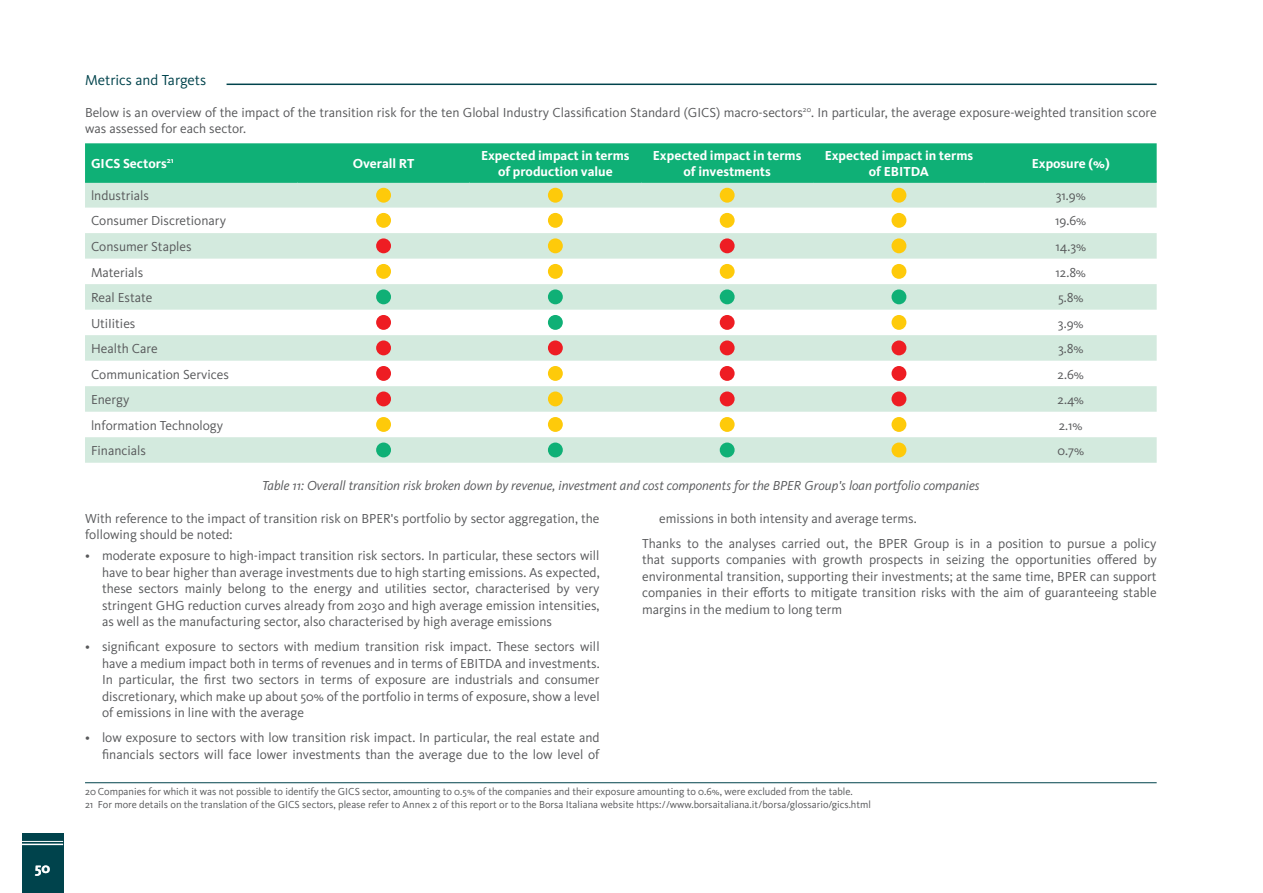
<style>
.page{position:relative;width:1263px;height:893px;background:#fff}
.page>*{position:absolute;margin:0;border:0;box-sizing:border-box;transform-origin:0 0}
.t1{font:15px "Kievit OT";color:#00434c}
.t2{font:700 15px "Kievit OT";color:#fff}
.TESTO{font:13.5px/16.5px "Kievit OT";color:#57585a;text-align:justify}
.TESTO_ATTRAVERSA_COL{font:13.5px/16.5px "Kievit OT";color:#57585a}
.TESTO-2{font:700 13.5px/16.5px "Kievit OT";color:#fff;text-align:center}
.Testo_9_11_-_attrave{font:italic 13.5px "Kievit OT";color:#57585a}
.Note_a_pie_di_pagina{font:10.5px "Kievit OT";color:#57585a}
</style>
<div class="page">
<hr style="left:85px;top:84px;width:1072px;height:1px;background:#00434c">
<div style="left:85px;top:72px;width:142px;height:27px;background:#fff"></div>
<div style="left:22px;top:833px;width:41px;height:60px;background:#00434c"></div>
<hr style="left:22px;top:841px;width:41px;height:1px;background:#fff">
<hr style="left:22px;top:844px;width:41px;height:1px;background:#fff">
<div style="left:85px;top:143px;width:1072px;height:38px;background:#0fb076"></div>
<svg style="left:85px;top:183px;width:1072px;height:280px;fill:#d3eade"></svg>
<hr style="left:85px;top:181px;width:213px;height:2px;background:#0fb076">
<hr style="left:298px;top:181px;width:171px;height:2px;background:#0fb076">
<hr style="left:469px;top:181px;width:172px;height:2px;background:#0fb076">
<hr style="left:641px;top:181px;width:172px;height:2px;background:#0fb076">
<hr style="left:813px;top:181px;width:172px;height:2px;background:#0fb076">
<hr style="left:985px;top:181px;width:172px;height:2px;background:#0fb076">
<div style="left:376px;top:188px;width:15px;height:15px;background:#feca0a;border-radius:50%"></div>
<div style="left:548px;top:188px;width:15px;height:15px;background:#feca0a;border-radius:50%"></div>
<div style="left:720px;top:188px;width:15px;height:15px;background:#feca0a;border-radius:50%"></div>
<div style="left:891px;top:188px;width:15px;height:15px;background:#feca0a;border-radius:50%"></div>
<div style="left:376px;top:213px;width:15px;height:15px;background:#feca0a;border-radius:50%"></div>
<div style="left:548px;top:213px;width:15px;height:15px;background:#feca0a;border-radius:50%"></div>
<div style="left:720px;top:213px;width:15px;height:15px;background:#feca0a;border-radius:50%"></div>
<div style="left:891px;top:213px;width:15px;height:15px;background:#feca0a;border-radius:50%"></div>
<div style="left:376px;top:238px;width:15px;height:15px;background:#ee1d23;border-radius:50%"></div>
<div style="left:548px;top:238px;width:15px;height:15px;background:#feca0a;border-radius:50%"></div>
<div style="left:720px;top:238px;width:15px;height:15px;background:#ee1d23;border-radius:50%"></div>
<div style="left:891px;top:238px;width:15px;height:15px;background:#feca0a;border-radius:50%"></div>
<div style="left:376px;top:264px;width:15px;height:15px;background:#feca0a;border-radius:50%"></div>
<div style="left:548px;top:264px;width:15px;height:15px;background:#feca0a;border-radius:50%"></div>
<div style="left:720px;top:264px;width:15px;height:15px;background:#feca0a;border-radius:50%"></div>
<div style="left:891px;top:264px;width:15px;height:15px;background:#feca0a;border-radius:50%"></div>
<div style="left:376px;top:289px;width:15px;height:15px;background:#0fb076;border-radius:50%"></div>
<div style="left:548px;top:289px;width:15px;height:15px;background:#0fb076;border-radius:50%"></div>
<div style="left:720px;top:289px;width:15px;height:15px;background:#0fb076;border-radius:50%"></div>
<div style="left:891px;top:289px;width:15px;height:15px;background:#0fb076;border-radius:50%"></div>
<div style="left:376px;top:315px;width:15px;height:15px;background:#ee1d23;border-radius:50%"></div>
<div style="left:548px;top:315px;width:15px;height:15px;background:#0fb076;border-radius:50%"></div>
<div style="left:720px;top:315px;width:15px;height:15px;background:#ee1d23;border-radius:50%"></div>
<div style="left:891px;top:315px;width:15px;height:15px;background:#feca0a;border-radius:50%"></div>
<div style="left:376px;top:340px;width:15px;height:15px;background:#ee1d23;border-radius:50%"></div>
<div style="left:548px;top:340px;width:15px;height:15px;background:#ee1d23;border-radius:50%"></div>
<div style="left:720px;top:340px;width:15px;height:15px;background:#ee1d23;border-radius:50%"></div>
<div style="left:891px;top:340px;width:15px;height:15px;background:#ee1d23;border-radius:50%"></div>
<div style="left:376px;top:366px;width:15px;height:15px;background:#ee1d23;border-radius:50%"></div>
<div style="left:548px;top:366px;width:15px;height:15px;background:#feca0a;border-radius:50%"></div>
<div style="left:720px;top:366px;width:15px;height:15px;background:#ee1d23;border-radius:50%"></div>
<div style="left:891px;top:366px;width:15px;height:15px;background:#ee1d23;border-radius:50%"></div>
<div style="left:376px;top:391px;width:15px;height:15px;background:#ee1d23;border-radius:50%"></div>
<div style="left:548px;top:391px;width:15px;height:15px;background:#feca0a;border-radius:50%"></div>
<div style="left:720px;top:391px;width:15px;height:15px;background:#ee1d23;border-radius:50%"></div>
<div style="left:891px;top:391px;width:15px;height:15px;background:#ee1d23;border-radius:50%"></div>
<div style="left:376px;top:417px;width:15px;height:15px;background:#feca0a;border-radius:50%"></div>
<div style="left:548px;top:417px;width:15px;height:15px;background:#feca0a;border-radius:50%"></div>
<div style="left:720px;top:417px;width:15px;height:15px;background:#feca0a;border-radius:50%"></div>
<div style="left:891px;top:417px;width:15px;height:15px;background:#feca0a;border-radius:50%"></div>
<div style="left:376px;top:443px;width:15px;height:14px;background:#0fb076;border-radius:50%"></div>
<div style="left:548px;top:443px;width:15px;height:14px;background:#0fb076;border-radius:50%"></div>
<div style="left:720px;top:443px;width:15px;height:14px;background:#0fb076;border-radius:50%"></div>
<div style="left:891px;top:443px;width:15px;height:14px;background:#feca0a;border-radius:50%"></div>
<hr style="left:85px;top:782px;width:1072px;height:1px;background:#00434c">
<p class="t2" style="left:35px;top:859px;width:17px">50</p>
<p class="t1" style="left:85px;top:72px;width:123px">Metrics and Targets</p>
<p class="TESTO_ATTRAVERSA_COL" style="left:85px;top:104px;width:1073px">Below is an overview of the impact of the transition risk for the ten Global Industry Classification Standard (GICS) macro-sectors<sup>20</sup>. In particular, the average exposure-weighted transition score was assessed for each sector.</p>
<p class="TESTO-2" style="left:91px;top:155px;width:84px">GICS Sectors<sup>21</sup></p>
<p class="TESTO-2" style="left:353px;top:155px;width:63px">Overall RT</p>
<p class="TESTO-2" style="left:481px;top:147px;width:150px">Expected impact in terms of production value</p>
<p class="TESTO-2" style="left:653px;top:147px;width:150px">Expected impact in terms of investments</p>
<p class="TESTO-2" style="left:825px;top:147px;width:150px">Expected impact in terms of EBITDA</p>
<p class="TESTO-2" style="left:1032px;top:155px;width:79px">Exposure (%)</p>
<p class="TESTO" style="left:91px;top:187px;width:59px">lndustrials</p>
<p class="TESTO" style="left:1056px;top:187px;width:32px">31.9%</p>
<p class="TESTO" style="left:91px;top:213px;width:137px">Consumer Discretionary</p>
<p class="TESTO" style="left:1055px;top:213px;width:33px">19.6%</p>
<p class="TESTO" style="left:91px;top:238px;width:102px">Consumer Staples</p>
<p class="TESTO" style="left:1055px;top:238px;width:32px">14.3%</p>
<p class="TESTO" style="left:91px;top:264px;width:54px">Materials</p>
<p class="TESTO" style="left:1055px;top:264px;width:32px">12.8%</p>
<p class="TESTO" style="left:91px;top:289px;width:63px">Real Estate</p>
<p class="TESTO" style="left:1058px;top:289px;width:27px">5.8%</p>
<p class="TESTO" style="left:91px;top:315px;width:46px">UtiIities</p>
<p class="TESTO" style="left:1058px;top:315px;width:27px">3.9%</p>
<p class="TESTO" style="left:91px;top:340px;width:68px">Health Care</p>
<p class="TESTO" style="left:1058px;top:340px;width:27px">3.8%</p>
<p class="TESTO" style="left:91px;top:366px;width:139px">Communication Services</p>
<p class="TESTO" style="left:1057px;top:366px;width:28px">2.6%</p>
<p class="TESTO" style="left:91px;top:391px;width:40px">Energy</p>
<p class="TESTO" style="left:1057px;top:391px;width:28px">2.4%</p>
<p class="TESTO" style="left:91px;top:417px;width:134px">lnformation Technology</p>
<p class="TESTO" style="left:1059px;top:417px;width:25px">2.1%</p>
<p class="TESTO" style="left:91px;top:442px;width:56px">Financials</p>
<p class="TESTO" style="left:1057px;top:442px;width:28px">0.7%</p>
<p class="Testo_9_11_-_attrave" style="left:262px;top:477px;width:719px">Table 11: Overall transition risk broken down by revenue, investment and cost components for the BPER Group's loan portfolio companies</p>
<p class="TESTO" style="left:85px;top:510px;width:516px">With reference to the impact of transition risk on BPER's portfolio by sector aggregation, the following should be noted:</p>
<p class="TESTO" style="left:102px;top:547px;width:499px;text-indent:-17px">• moderate exposure to high-impact transition risk sectors. In particular, these sectors will have to bear higher than average investments due to high starting emissions. As expected, these sectors mainly belong to the energy and utilities sector, characterised by very stringent GHG reduction curves already from 2030 and high average emission intensities, as well as the manufacturing sector, also characterised by high average emissions</p>
<p class="TESTO" style="left:102px;top:638px;width:499px;text-indent:-17px">• significant exposure to sectors with medium transition risk impact. These sectors will have a medium impact both in terms of revenues and in terms of EBITDA and investments.<br>In particular, the first two sectors in terms of exposure are industrials and consumer discretionary, which make up about 50% of the portfolio in terms of exposure, show a level of emissions in line with the average</p>
<p class="TESTO" style="left:85px;top:729px;width:516px;text-align:right">• low exposure to sectors with low transition risk impact. In particular, the real estate and financials sectors will face lower investments than the average due to the low level of</p>
<p class="TESTO" style="left:659px;top:510px;width:259px">emissions in both intensity and average terms.</p>
<p class="TESTO" style="left:642px;top:535px;width:516px">Thanks to the analyses carried out, the BPER Group is in a position to pursue a policy that supports companies with growth prospects in seizing the opportunities offered by environmental transition, supporting their investments; at the same time, BPER can support companies in their efforts to mitigate transition risks with the aim of guaranteeing stable margins in the medium to long term</p>
<p class="Note_a_pie_di_pagina" style="left:85px;top:786px;width:769px">20 Companies for which it was not possible to identify the GICS sector, amounting to 0.5% of the companies and their exposure amounting to 0.6%, were excluded from the table.</p>
<p class="Note_a_pie_di_pagina" style="left:85px;top:798px;width:787px">21 For more details on the translation of the GICS sectors, please refer to Annex 2 of this report or to the Borsa Italiana website https://www.borsaitaliana.it/borsa/glossario/gics.html</p>
</div>
